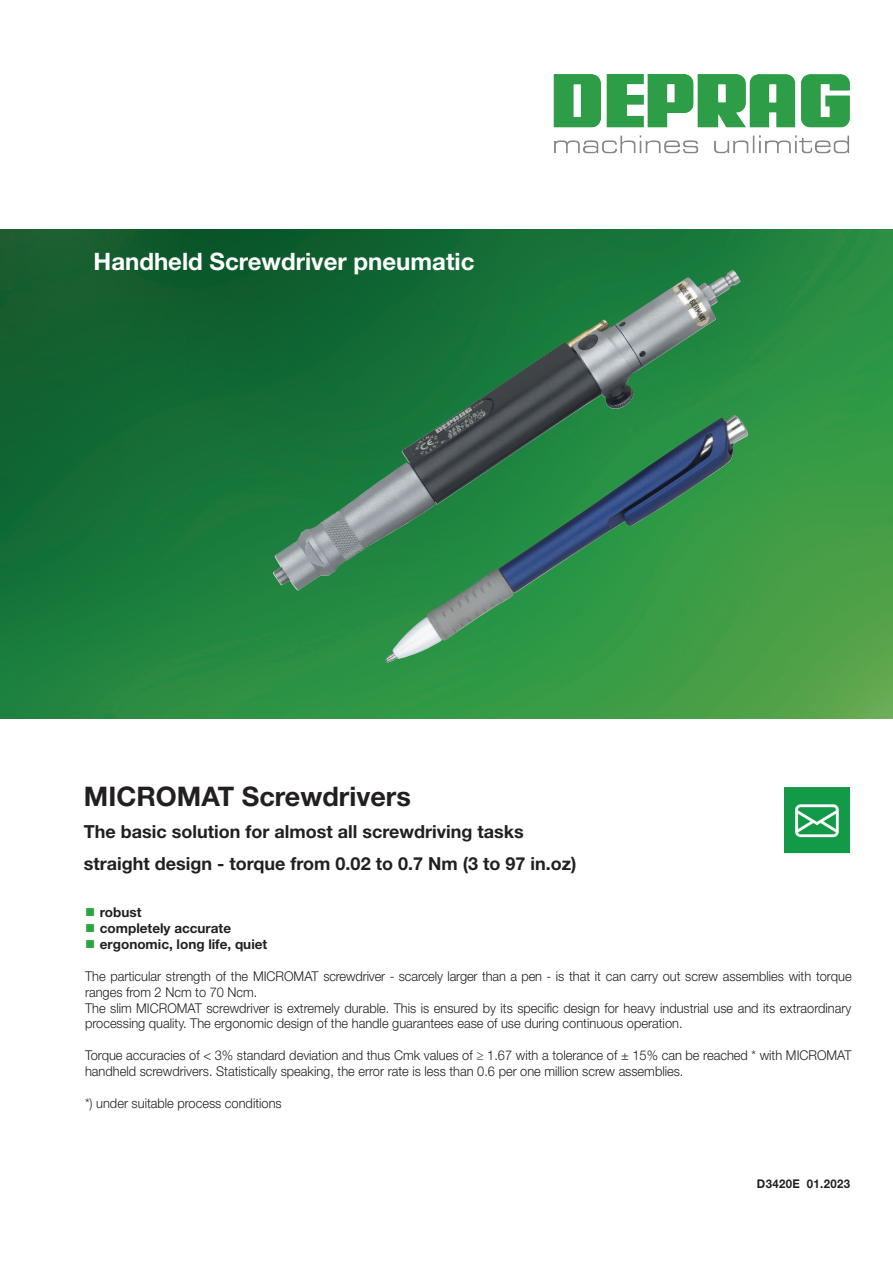
<style>
.page{position:relative;width:893px;height:1263px;background:#fff}
.page>*{position:absolute;margin:0;border:0;box-sizing:border-box;transform-origin:0 0}
.t1{font:700 27px "Helvetica Neue LT Std";color:#231f20}
.t2{font:700 24px "Helvetica Neue LT Std";color:#fff}
.t3{font:700 18px/32px "Helvetica Neue LT Std";color:#231f20}
.t4{font:300 13.5px/15.9px "Helvetica Neue LT Std";color:#231f20;scale:.95 1}
.t5{font:700 13.5px "Helvetica Neue LT Std";color:#231f20}
.t6{font:700 12px "Helvetica Neue LT Std";letter-spacing:.03em;color:#231f20;scale:.95 1}
.s1{color:#2da343}
</style>
<div class="page">
<img style="left:0;top:230px;width:893px;height:489px">
<img style="left:273px;top:270px;width:469px;height:393px">
<img style="left:553px;top:74px;width:297px;height:80px">
<img style="left:785px;top:788px;width:63px;height:64px">
<div style="left:782px;top:785px;width:69px;height:70px;border:2px solid #fff"></div>
<h2 class="t2" style="left:94px;top:247px;width:382px">Handheld Screwdriver pneumatic</h2>
<h1 class="t1" style="left:84px;top:779px;width:328px">MICROMAT Screwdrivers</h1>
<h3 class="t3" style="left:84px;top:815px;width:494px">The basic solution for almost all screwdriving tasks straight design - torque from 0.02 to 0.7 Nm (3 to 97 in.oz)</h3>
<p class="t5" style="left:85px;top:904px;width:58px"><span class="s1">■</span> robust</p>
<p class="t5" style="left:85px;top:919px;width:148px"><span class="s1">■</span> completely accurate</p>
<p class="t5" style="left:85px;top:935px;width:184px"><span class="s1">■</span> ergonomic, long life, quiet</p>
<p class="t4" style="left:85px;top:967px;width:808px">The particular strength of the MICROMAT screwdriver - scarcely larger than a pen - is that it can carry out screw assemblies with torque ranges from 2 Ncm to 70 Ncm.<br>The slim MICROMAT screwdriver is extremely durable. This is ensured by its specific design for heavy industrial use and its extraordinary processing quality. The ergonomic design of the handle guarantees ease of use during continuous operation.</p>
<p class="t4" style="left:85px;top:1047px;width:808px">Torque accuracies of &lt; 3% standard deviation and thus Cmk values of ≥ 1.67 with a tolerance of ± 15% can be reached * with MICROMAT handheld screwdrivers. Statistically speaking, the error rate is less than 0.6 per one million screw assemblies.</p>
<p class="t4" style="left:85px;top:1095px;width:209px">*) under suitable process conditions</p>
<p class="t6" style="left:757px;top:1177px;width:100px">D3420E 01.2023</p>
</div>
